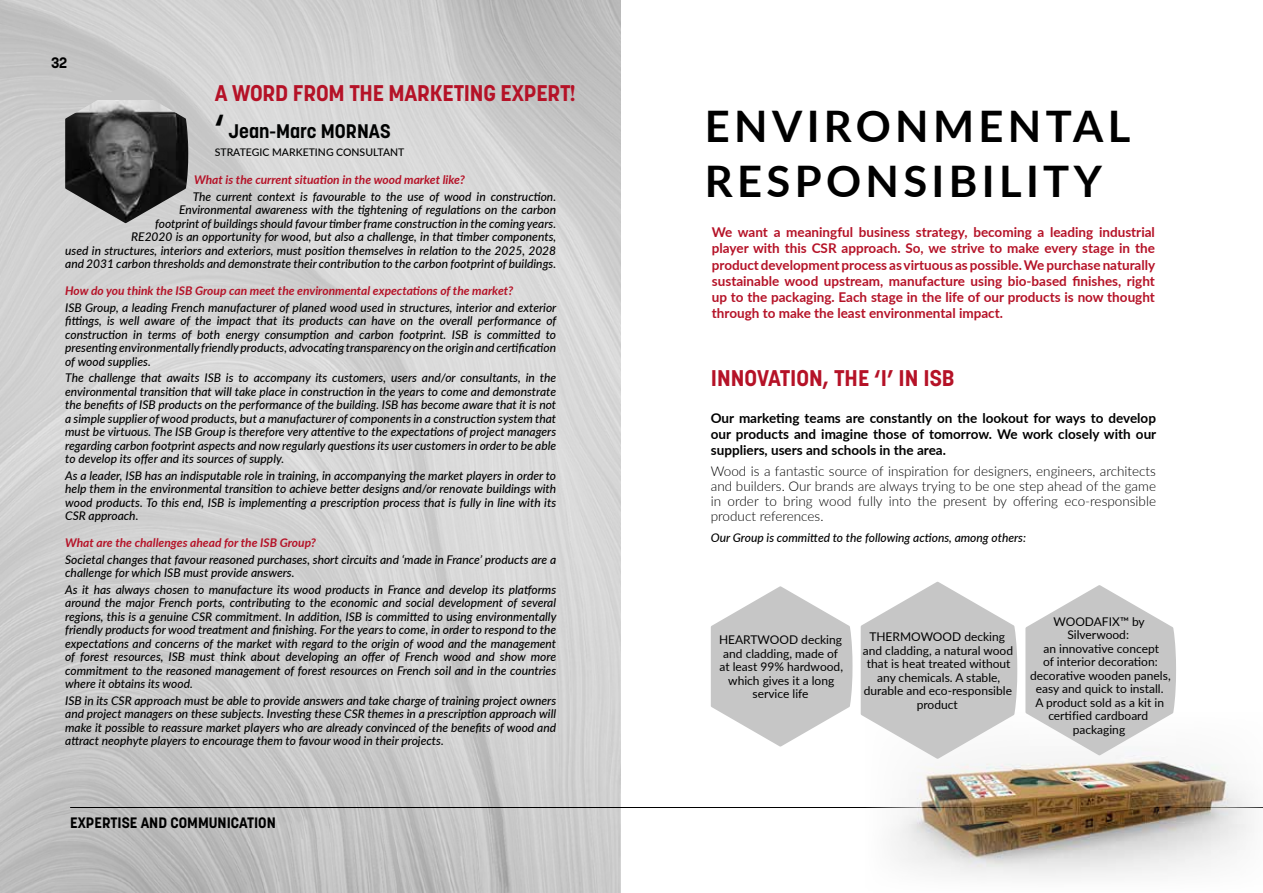
<style>
.page{position:relative;width:1263px;height:893px;background:#fff}
.page>*{position:absolute;margin:0;border:0;box-sizing:border-box;transform-origin:0 0}
.t1{font:700 43.5px/55.5px "Lato";letter-spacing:.1em;color:#000}
.t2{font:700 22.5px "Korolev";letter-spacing:-.01em;color:#b51227}
.t3{font:700 19.5px "Korolev";color:#010202}
.t4{font:700 15px "Korolev";color:#000}
.t5{font:700 13.5px/16.2px "Lato";color:#b51227;text-align:justify}
.t6{font:300 13.5px/15px "Lato";color:#000;text-align:justify}
.t7{font:700 13.5px/16.2px "Lato";color:#000;text-align:justify}
.t8{font:italic 500 12px/13.5px "Lato";color:#000;text-align:justify}
.t9{font:12px/13.5px "Lato";color:#000;text-align:center}
.t10{font:italic 700 12px "Lato";color:#b51227}
.t11{font:500 10.5px "Lato";color:#010202}
.s1{font-size:33px}
</style>
<div class="page">
<img style="left:0;top:0;width:621px;height:893px">
<hr style="left:70px;top:807px;width:1193px;height:1px;background:#000">
<img style="left:867px;top:755px;width:396px;height:123px">
<svg style="left:1025px;top:585px;width:151px;height:170px"></svg>
<svg style="left:861px;top:582px;width:156px;height:177px"></svg>
<svg style="left:711px;top:586px;width:141px;height:161px"></svg>
<div style="left:65px;top:84px;width:123px;height:16px;background:#c6c6c6"></div>
<img style="left:65px;top:100px;width:123px;height:123px">
<p class="t4" style="left:51px;top:53px;width:18px">32</p>
<h2 class="t2" style="left:215px;top:79px;width:363px">A WORD FROM THE MARKETING EXPERT!</h2>
<h3 class="t3" style="left:215px;top:119px;width:177px"><span class="s1">‘</span> Jean-Marc MORNAS</h3>
<p class="t11" style="left:215px;top:144px;width:191px">STRATEGIC MARKETING CONSULTANT</p>
<p class="t10" style="left:194px;top:171px;width:272px">What is the current situation in the wood market like?</p>
<p class="t8" style="left:65px;top:189px;width:492px;text-align:right">The current context is favourable to the use of wood in construction.<br>Environmental awareness with the tightening of regulations on the carbon<br>footprint of buildings should favour timber frame construction in the coming years.<br>RE2020 is an opportunity for wood, but also a challenge, in that timber components,<br>used in structures, interiors and exteriors, must position themselves in relation to the 2025, 2028 and 2031 carbon thresholds and demonstrate their contribution to the carbon footprint of buildings.</p>
<p class="t10" style="left:65px;top:282px;width:450px">How do you think the ISB Group can meet the environmental expectations of the market?</p>
<p class="t8" style="left:65px;top:300px;width:493px">ISB Group, a leading French manufacturer of planed wood used in structures, interior and exterior fittings, is well aware of the impact that its products can have on the overall performance of construction in terms of both energy consumption and carbon footprint. ISB is committed to presenting environmentally friendly products, advocating transparency on the origin and certification of wood supplies.</p>
<p class="t8" style="left:65px;top:370px;width:492px">The challenge that awaits ISB is to accompany its customers, users and/or consultants, in the environmental transition that will take place in construction in the years to come and demonstrate the benefits of ISB products on the performance of the building. ISB has become aware that it is not a simple supplier of wood products, but a manufacturer of components in a construction system that must be virtuous. The ISB Group is therefore very attentive to the expectations of project managers regarding carbon footprint aspects and now regularly questions its user customers in order to be able to develop its offer and its sources of supply.</p>
<p class="t8" style="left:65px;top:468px;width:492px">As a leader, ISB has an indisputable role in training, in accompanying the market players in order to help them in the environmental transition to achieve better designs and/or renovate buildings with wood products. To this end, ISB is implementing a prescription process that is fully in line with its CSR approach.</p>
<p class="t10" style="left:65px;top:534px;width:252px">What are the challenges ahead for the ISB Group?</p>
<p class="t8" style="left:65px;top:552px;width:492px">Societal changes that favour reasoned purchases, short circuits and ‘made in France’ products are a challenge for which ISB must provide answers.</p>
<p class="t8" style="left:65px;top:582px;width:493px">As it has always chosen to manufacture its wood products in France and develop its platforms around the major French ports, contributing to the economic and social development of several regions, this is a genuine CSR commitment. In addition, ISB is committed to using environmentally friendly products for wood treatment and finishing. For the years to come, in order to respond to the expectations and concerns of the market with regard to the origin of wood and the management of forest resources, ISB must think about developing an offer of French wood and show more commitment to the reasoned management of forest resources on French soil and in the countries where it obtains its wood.</p>
<p class="t8" style="left:65px;top:693px;width:492px">ISB in its CSR approach must be able to provide answers and take charge of training project owners and project managers on these subjects. Investing these CSR themes in a prescription approach will make it possible to reassure market players who are already convinced of the benefits of wood and attract neophyte players to encourage them to favour wood in their projects.</p>
<p class="t4" style="left:70px;top:813px;width:207px">EXPERTISE AND COMMUNICATION</p>
<h1 class="t1" style="left:705px;top:96px;width:427px">ENVIRONMENTAL<br>RESPONSIBILITY</h1>
<p class="t5" style="left:712px;top:224px;width:445px">We want a meaningful business strategy, becoming a leading industrial player with this CSR approach. So, we strive to make every stage in the product development process as virtuous as possible. We purchase naturally sustainable wood upstream, manufacture using bio-based finishes, right up to the packaging. Each stage in the life of our products is now thought through to make the least environmental impact.</p>
<h2 class="t2" style="left:711px;top:363px;width:245px">INNOVATION, THE ‘I’ IN ISB</h2>
<p class="t7" style="left:711px;top:409px;width:447px">Our marketing teams are constantly on the lookout for ways to develop our products and imagine those of tomorrow. We work closely with our suppliers, users and schools in the area.</p>
<p class="t6" style="left:711px;top:463px;width:447px">Wood is a fantastic source of inspiration for designers, engineers, architects and builders. Our brands are always trying to be one step ahead of the game in order to bring wood fully into the present by offering eco-responsible product references.</p>
<p class="t8" style="left:711px;top:530px;width:317px">Our Group is committed to the following actions, among others:</p>
<p class="t9" style="left:719px;top:633px;width:125px">HEARTWOOD decking and cladding, made of at least 99% hardwood, which gives it a long service life</p>
<p class="t9" style="left:863px;top:630px;width:152px">THERMOWOOD decking and cladding, a natural wood that is heat treated without any chemicals. A stable, durable and eco-responsible product</p>
<p class="t9" style="left:1030px;top:614px;width:142px">WOODAFIX™ by<br>Silverwood:<br>an innovative concept<br>of interior decoration: decorative wooden panels, easy and quick to install.<br>A product sold as a kit in certified cardboard packaging</p>
</div>
